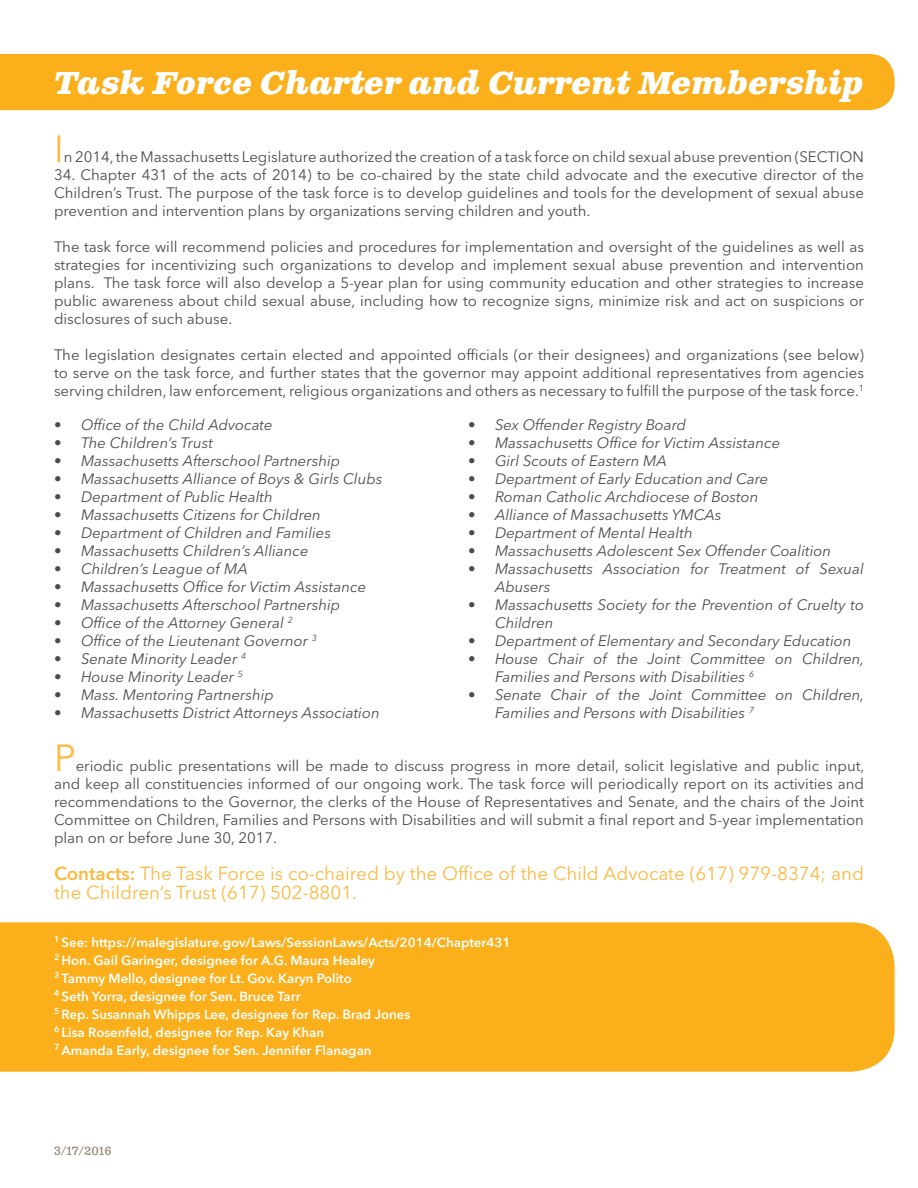
<style>
.page{position:relative;width:918px;height:1188px;background:#fff}
.page>*{position:absolute;margin:0;border:0;box-sizing:border-box;transform-origin:0 0}
.t1{font:37.5px "Avenir Next LT Pro";color:#fdba42}
.t2{font:italic 700 31.8px "Clarendon Text Pro";letter-spacing:-.015em;color:#fff}
.Paragraph_Style_2{font:18.75px/19.5px "Avenir Next LT Pro";color:#fdba42}
.t3{font:15px/18px "Avenir Next LT Pro";color:#4b4c4d;text-align:justify}
.t4{font:italic 15px/18px "Avenir Next LT Pro";color:#4b4c4d}
.t5{font:600 13.2px "Avenir Next LT Pro";color:#fff}
.t6{font:12px "Clarendon Text Pro";letter-spacing:-.005em;color:#938674}
.s1{font-weight:600}
</style>
<div class="page">
<div style="left:0;top:54px;width:895px;height:56px;background:#fbaf1b"></div>
<div style="left:0;top:922px;width:895px;height:150px;background:#fbaf1b"></div>
<p class="t2" style="left:54px;top:63px;width:812px">Task Force Charter and Current Membership</p>
<p class="t1" style="left:54px;top:126px;width:11px">I</p>
<p class="t3" style="left:64px;top:147px;width:802px">n 2014, the Massachusetts Legislature authorized the creation of a task force on child sexual abuse prevention (SECTION</p>
<p class="t3" style="left:54px;top:165px;width:812px">34. Chapter 431 of the acts of 2014) to be co-chaired by the state child advocate and the executive director of the Children’s Trust. The purpose of the task force is to develop guidelines and tools for the development of sexual abuse prevention and intervention plans by organizations serving children and youth.</p>
<p class="t3" style="left:54px;top:237px;width:812px">The task force will recommend policies and procedures for implementation and oversight of the guidelines as well as strategies for incentivizing such organizations to develop and implement sexual abuse prevention and intervention plans. The task force will also develop a 5-year plan for using community education and other strategies to increase public awareness about child sexual abuse, including how to recognize signs, minimize risk and act on suspicions or disclosures of such abuse.</p>
<p class="t3" style="left:54px;top:345px;width:812px">The legislation designates certain elected and appointed officials (or their designees) and organizations (see below) to serve on the task force, and further states that the governor may appoint additional representatives from agencies serving children, law enforcement, religious organizations and others as necessary to fulfill the purpose of the task force.<sup>1</sup></p>
<p class="t4" style="left:54px;top:416px;width:220px">• Office of the Child Advocate</p>
<p class="t4" style="left:54px;top:434px;width:160px">• The Children’s Trust</p>
<p class="t4" style="left:54px;top:452px;width:288px">• Massachusetts Afterschool Partnership</p>
<p class="t4" style="left:54px;top:470px;width:330px">• Massachusetts Alliance of Boys &amp; Girls Clubs</p>
<p class="t4" style="left:54px;top:488px;width:220px">• Department of Public Health</p>
<p class="t4" style="left:54px;top:506px;width:268px">• Massachusetts Citizens for Children</p>
<p class="t4" style="left:54px;top:524px;width:279px">• Department of Children and Families</p>
<p class="t4" style="left:54px;top:542px;width:256px">• Massachusetts Children’s Alliance</p>
<p class="t4" style="left:54px;top:560px;width:195px">• Children’s League of MA</p>
<p class="t4" style="left:54px;top:578px;width:314px">• Massachusetts Office for Victim Assistance</p>
<p class="t4" style="left:54px;top:596px;width:288px">• Massachusetts Afterschool Partnership</p>
<p class="t4" style="left:54px;top:614px;width:240px">• Office of the Attorney General <sup>2</sup></p>
<p class="t4" style="left:54px;top:632px;width:264px">• Office of the Lieutenant Governor <sup>3</sup></p>
<p class="t4" style="left:54px;top:650px;width:194px">• Senate Minority Leader <sup>4</sup></p>
<p class="t4" style="left:54px;top:668px;width:190px">• House Minority Leader <sup>5</sup></p>
<p class="t4" style="left:54px;top:686px;width:221px">• Mass. Mentoring Partnership</p>
<p class="t4" style="left:54px;top:704px;width:327px">• Massachusetts District Attorneys Association</p>
<p class="t4" style="left:468px;top:416px;width:220px">• Sex Offender Registry Board</p>
<p class="t4" style="left:468px;top:434px;width:314px">• Massachusetts Office for Victim Assistance</p>
<p class="t4" style="left:468px;top:452px;width:200px">• Girl Scouts of Eastern MA</p>
<p class="t4" style="left:468px;top:470px;width:302px">• Department of Early Education and Care</p>
<p class="t4" style="left:468px;top:488px;width:292px">• Roman Catholic Archdiocese of Boston</p>
<p class="t4" style="left:468px;top:506px;width:255px">• Alliance of Massachusetts YMCAs</p>
<p class="t4" style="left:468px;top:524px;width:226px">• Department of Mental Health</p>
<p class="t4" style="left:468px;top:542px;width:365px">• Massachusetts Adolescent Sex Offender Coalition</p>
<p class="t4" style="left:495px;top:560px;width:371px;text-indent:-27px">• Massachusetts Association for Treatment of Sexual<br>Abusers</p>
<p class="t4" style="left:495px;top:596px;width:370px;text-indent:-27px">• Massachusetts Society for the Prevention of Cruelty to<br>Children</p>
<p class="t4" style="left:468px;top:632px;width:385px">• Department of Elementary and Secondary Education</p>
<p class="t4" style="left:495px;top:650px;width:371px;text-indent:-27px">• House Chair of the Joint Committee on Children,<br>Families and Persons with Disabilities <sup>6</sup></p>
<p class="t4" style="left:495px;top:686px;width:371px;text-indent:-27px">• Senate Chair of the Joint Committee on Children,<br>Families and Persons with Disabilities <sup>7</sup></p>
<p class="t1" style="left:54px;top:735px;width:23px">P</p>
<p class="t3" style="left:54px;top:756px;width:812px;text-indent:22px">eriodic public presentations will be made to discuss progress in more detail, solicit legislative and public input, and keep all constituencies informed of our ongoing work. The task force will periodically report on its activities and recommendations to the Governor, the clerks of the House of Representatives and Senate, and the chairs of the Joint Committee on Children, Families and Persons with Disabilities and will submit a final report and 5-year implementation plan on or before June 30, 2017.</p>
<p class="Paragraph_Style_2" style="left:54px;top:864px;width:811px"><span class="s1">Contacts:</span> The Task Force is co-chaired by the Office of the Child Advocate (617) 979-8374; and the Children’s Trust (617) 502-8801.</p>
<p class="t5" style="left:54px;top:935px;width:458px"><sup>1</sup> See: https://malegislature.gov/Laws/SessionLaws/Acts/2014/Chapter431</p>
<p class="t5" style="left:54px;top:953px;width:323px"><sup>2</sup> Hon. Gail Garinger, designee for A.G. Maura Healey</p>
<p class="t5" style="left:54px;top:971px;width:299px"><sup>3</sup> Tammy Mello, designee for Lt. Gov. Karyn Polito</p>
<p class="t5" style="left:54px;top:989px;width:248px"><sup>4</sup> Seth Yorra, designee for Sen. Bruce Tarr</p>
<p class="t5" style="left:54px;top:1007px;width:358px"><sup>5</sup> Rep. Susannah Whipps Lee, designee for Rep. Brad Jones</p>
<p class="t5" style="left:54px;top:1025px;width:272px"><sup>6</sup> Lisa Rosenfeld, designee for Rep. Kay Khan</p>
<p class="t5" style="left:54px;top:1043px;width:319px"><sup>7</sup> Amanda Early, designee for Sen. Jennifer Flanagan</p>
<p class="t6" style="left:54px;top:1144px;width:59px">3/17/2016</p>
</div>
